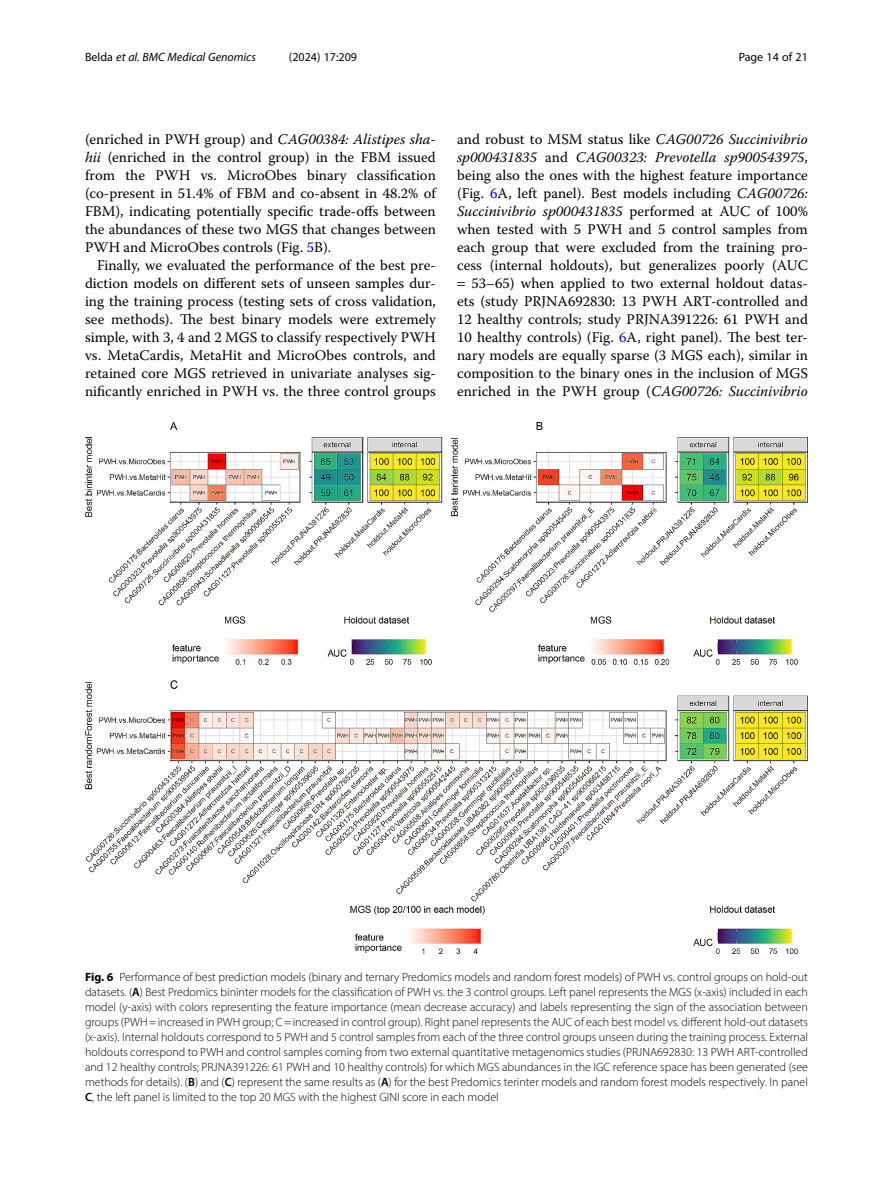
<style>
.page{position:relative;width:893px;height:1191px;background:#fff}
.page>*{position:absolute;margin:0;border:0;box-sizing:border-box;transform-origin:0 0}
.Body_Text_Indent{font:14.7px/18px "Warnock Pro";color:#000;text-align:justify}
.Figure_Caption{font:300 12px/15px "Myriad Pro";color:#000;text-align:justify}
.t1{font:italic 12px "Myriad Pro";color:#000}
.t2{font:12px "Myriad Pro";color:#000}
.s1{font-style:normal}
.s2{font-style:italic}
.s3{color:#00f}
.s4{font-weight:700}
.s5{font-weight:600}
</style>
<div class="page">
<img style="left:85px;top:423px;width:723px;height:531px">
<p class="t1" style="left:85px;top:50px;width:172px"><span class="s1">Belda</span> et al. BMC Medical Genomics</p>
<p class="t2" style="left:289px;top:50px;width:70px">(2024) 17:209</p>
<p class="t2" style="left:739px;top:50px;width:71px">Page 14 of 21</p>
<p class="Body_Text_Indent" style="left:85px;top:130px;width:352px">(enriched in PWH group) and <span class="s2">CAG00384: Alistipes sha&shy;hii</span> (enriched in the control group) in the FBM issued from the PWH vs. MicroObes binary classification (co-present in 51.4% of FBM and co-absent in 48.2% of FBM), indicating potentially specific trade-offs between the abundances of these two MGS that changes between PWH and MicroObes controls (Fig. <span class="s3">5</span>B).</p>
<p class="Body_Text_Indent" style="left:85px;top:256px;width:352px;text-indent:12px">Finally, we evaluated the performance of the best pre&shy;diction models on different sets of unseen samples dur&shy;ing the training process (testing sets of cross validation, see methods). The best binary models were extremely simple, with 3, 4 and 2 MGS to classify respectively PWH vs. MetaCardis, MetaHit and MicroObes controls, and retained core MGS retrieved in univariate analyses sig&shy;nificantly enriched in PWH vs. the three control groups</p>
<p class="Body_Text_Indent" style="left:457px;top:130px;width:352px;text-align:right">and robust to MSM status like <span class="s2">CAG00726 Succinivibrio sp000431835</span> and <span class="s2">CAG00323: Prevotella sp900543975</span>, being also the ones with the highest feature importance (Fig. <span class="s3">6</span>A, left panel). Best models including <span class="s2">CAG00726:<br>Succinivibrio sp000431835</span> performed at AUC of 100% when tested with 5 PWH and 5 control samples from each group that were excluded from the training pro&shy;cess (internal holdouts), but generalizes poorly (AUC 53–65) when applied to two external holdout datas&shy;ets (study PRJNA692830: 13 PWH ART-controlled and 12 healthy controls; study PRJNA391226: 61 PWH and 10 healthy controls) (Fig. <span class="s3">6</span>A, right panel). The best ter&shy;nary models are equally sparse (3 MGS each), similar in composition to the binary ones in the inclusion of MGS enriched in the PWH group (<span class="s2">CAG00726: Succinivibrio</span></p>
<p class="Figure_Caption" style="left:85px;top:969px;width:724px"><span class="s4">Fig. 6</span> Performance of best prediction models (binary and ternary Predomics models and random forest models) of PWH vs. control groups on hold-out datasets. (<span class="s5">A</span>) Best Predomics bininter models for the classification of PWH vs. the 3 control groups. Left panel represents the MGS (x-axis) included in each model (y-axis) with colors representing the feature importance (mean decrease accuracy) and labels representing the sign of the association between groups (PWH=increased in PWH group; C=increased in control group). Right panel represents the AUC of each best model vs. different hold-out datasets (x-axis). Internal holdouts correspond to 5 PWH and 5 control samples from each of the three control groups unseen during the training process. External holdouts correspond to PWH and control samples coming from two external quantitative metagenomics studies (PRJNA692830: 13 PWH ART-controlled and 12 healthy controls; PRJNA391226: 61 PWH and 10 healthy controls) for which MGS abundances in the IGC reference space has been generated (see methods for details). (<span class="s5">B</span>) and (<span class="s5">C</span>) represent the same results as (<span class="s5">A</span>) for the best Predomics terinter models and random forest models respectively. In panel <span class="s5">C</span>, the left panel is limited to the top 20 MGS with the highest GINI score in each model</p>
</div>
